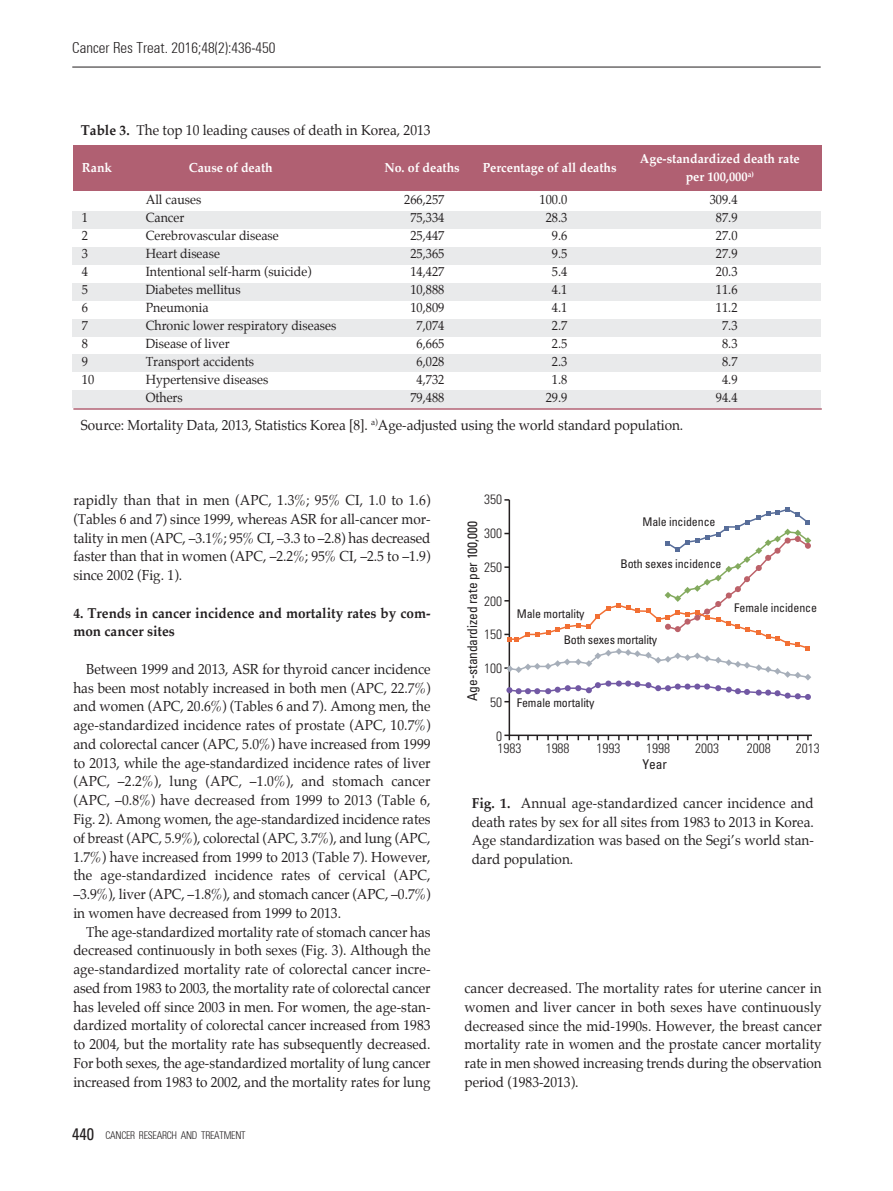
<style>
.page{position:relative;width:893px;height:1191px;background:#fff}
.page>*{position:absolute;margin:0;border:0;box-sizing:border-box;transform-origin:0 0}
.t1{font:300 condensed 15px "Univers";color:#231f20}
.t2{font:14.25px/18.8px "Palatino";color:#231f20;text-align:justify;scale:.95 1}
.t3{font:700 14.25px/18.8px "Palatino";color:#231f20;scale:.95 1}
.t4{font:300 condensed 13.5px/12.6px "Univers";color:#231f20}
.t5{font:condensed 13.5px "Univers";letter-spacing:-.01em;color:#231f20}
.t6{font:13.05px "Palatino";color:#231f20;scale:.95 1}
.t7{font:700 13.05px/18px "Palatino";color:#fff;text-align:center;scale:.95 1}
.t8{font:condensed 12px "Univers";letter-spacing:-.01em;color:#231f20}
.t9{font:300 condensed 10.5px "Univers";letter-spacing:-.025em;color:#231f20;scale:.95 1}
.s1{font-weight:700}
.s2{font-weight:400;font-size:16.5px}
</style>
<div class="page">
<hr style="left:72px;top:67px;width:749px;height:1px;background:#231f20">
<div style="left:73px;top:145px;width:749px;height:45px;background:#b06072"></div>
<div style="left:72px;top:211px;width:749px;height:17px;background:#e9eaeb"></div>
<div style="left:72px;top:247px;width:749px;height:17px;background:#e9eaeb"></div>
<div style="left:72px;top:283px;width:749px;height:17px;background:#e9eaeb"></div>
<div style="left:72px;top:319px;width:749px;height:17px;background:#e9eaeb"></div>
<div style="left:72px;top:355px;width:749px;height:17px;background:#e9eaeb"></div>
<div style="left:72px;top:391px;width:749px;height:17px;background:#e9eaeb"></div>
<hr style="left:73px;top:408px;width:749px;height:2px;background:#b06072">
<svg style="left:504px;top:734px;width:6px;height:6px"></svg>
<svg style="left:508px;top:499px;width:304px;height:238px"></svg>
<svg style="left:504px;top:507px;width:307px;height:195px"></svg>
<p class="t1" style="left:72px;top:39px;width:205px">Cancer Res Treat. 2016;48(2):436-450</p>
<p class="t2" style="left:81px;top:122px;width:370px"><span class="s1">Table 3.</span> The top 10 leading causes of death in Korea, 2013</p>
<p class="t7" style="left:82px;top:160px;width:33px">Rank</p>
<p class="t7" style="left:189px;top:160px;width:90px">Cause of death</p>
<p class="t7" style="left:384px;top:160px;width:81px">No. of deaths</p>
<p class="t7" style="left:483px;top:160px;width:142px">Percentage of all deaths</p>
<p class="t7" style="left:640px;top:151px;width:170px">Age-standardized death rate per 100,000<sup>a)</sup></p>
<p class="t6" style="left:146px;top:193px;width:60px">All causes</p>
<p class="t6" style="left:404px;top:193px;width:44px">266,257</p>
<p class="t6" style="left:540px;top:193px;width:31px">100.0</p>
<p class="t6" style="left:710px;top:193px;width:31px">309.4</p>
<p class="t6" style="left:82px;top:211px;width:8px">1</p>
<p class="t6" style="left:146px;top:211px;width:42px">Cancer</p>
<p class="t6" style="left:410px;top:211px;width:37px">75,334</p>
<p class="t6" style="left:546px;top:211px;width:24px">28.3</p>
<p class="t6" style="left:716px;top:211px;width:24px">87.9</p>
<p class="t6" style="left:82px;top:229px;width:8px">2</p>
<p class="t6" style="left:146px;top:229px;width:142px">Cerebrovascular disease</p>
<p class="t6" style="left:410px;top:229px;width:37px">25,447</p>
<p class="t6" style="left:552px;top:229px;width:18px">9.6</p>
<p class="t6" style="left:716px;top:229px;width:24px">27.0</p>
<p class="t6" style="left:82px;top:247px;width:8px">3</p>
<p class="t6" style="left:146px;top:247px;width:80px">Heart disease</p>
<p class="t6" style="left:410px;top:247px;width:37px">25,365</p>
<p class="t6" style="left:552px;top:247px;width:18px">9.5</p>
<p class="t6" style="left:716px;top:247px;width:24px">27.9</p>
<p class="t6" style="left:82px;top:265px;width:8px">4</p>
<p class="t6" style="left:146px;top:265px;width:176px">Intentional self-harm (suicide)</p>
<p class="t6" style="left:410px;top:265px;width:37px">14,427</p>
<p class="t6" style="left:552px;top:265px;width:18px">5.4</p>
<p class="t6" style="left:716px;top:265px;width:24px">20.3</p>
<p class="t6" style="left:82px;top:283px;width:8px">5</p>
<p class="t6" style="left:146px;top:283px;width:102px">Diabetes mellitus</p>
<p class="t6" style="left:410px;top:283px;width:37px">10,888</p>
<p class="t6" style="left:552px;top:283px;width:18px">4.1</p>
<p class="t6" style="left:716px;top:283px;width:24px">11.6</p>
<p class="t6" style="left:82px;top:301px;width:8px">6</p>
<p class="t6" style="left:146px;top:301px;width:68px">Pneumonia</p>
<p class="t6" style="left:410px;top:301px;width:37px">10,809</p>
<p class="t6" style="left:552px;top:301px;width:18px">4.1</p>
<p class="t6" style="left:716px;top:301px;width:24px">11.2</p>
<p class="t6" style="left:82px;top:319px;width:8px">7</p>
<p class="t6" style="left:146px;top:319px;width:202px">Chronic lower respiratory diseases</p>
<p class="t6" style="left:417px;top:319px;width:31px">7,074</p>
<p class="t6" style="left:552px;top:319px;width:18px">2.7</p>
<p class="t6" style="left:722px;top:319px;width:18px">7.3</p>
<p class="t6" style="left:82px;top:337px;width:8px">8</p>
<p class="t6" style="left:146px;top:337px;width:90px">Disease of liver</p>
<p class="t6" style="left:417px;top:337px;width:31px">6,665</p>
<p class="t6" style="left:552px;top:337px;width:18px">2.5</p>
<p class="t6" style="left:722px;top:337px;width:18px">8.3</p>
<p class="t6" style="left:82px;top:355px;width:8px">9</p>
<p class="t6" style="left:146px;top:355px;width:115px">Transport accidents</p>
<p class="t6" style="left:417px;top:355px;width:31px">6,028</p>
<p class="t6" style="left:552px;top:355px;width:18px">2.3</p>
<p class="t6" style="left:722px;top:355px;width:18px">8.7</p>
<p class="t6" style="left:82px;top:373px;width:15px">10</p>
<p class="t6" style="left:146px;top:373px;width:131px">Hypertensive diseases</p>
<p class="t6" style="left:417px;top:373px;width:31px">4,732</p>
<p class="t6" style="left:552px;top:373px;width:18px">1.8</p>
<p class="t6" style="left:722px;top:373px;width:18px">4.9</p>
<p class="t6" style="left:146px;top:391px;width:41px">Others</p>
<p class="t6" style="left:410px;top:391px;width:37px">79,488</p>
<p class="t6" style="left:546px;top:391px;width:24px">29.9</p>
<p class="t6" style="left:716px;top:391px;width:24px">94.4</p>
<p class="t2" style="left:81px;top:417px;width:635px">Source: Mortality Data, 2013, Statistics Korea [8]. <sup>a)</sup>Age-adjusted using the world standard population.</p>
<p class="t2" style="left:73px;top:492px;width:377px">rapidly than that in men (APC, 1.3%; 95% CI, 1.0 to 1.6) (Tables 6 and 7) since 1999, whereas ASR for all-cancer mor&shy;tality in men (APC, –3.1%; 95% CI, –3.3 to –2.8) has decreased faster than that in women (APC, –2.2%; 95% CI, –2.5 to –1.9) since 2002 (Fig. 1).</p>
<p class="t3" style="left:73px;top:604px;width:377px">4. Trends in cancer incidence and mortality rates by com&shy;mon cancer sites</p>
<p class="t2" style="left:73px;top:660px;width:377px;text-indent:13px">Between 1999 and 2013, ASR for thyroid cancer incidence has been most notably increased in both men (APC, 22.7%) and women (APC, 20.6%) (Tables 6 and 7). Among men, the age-standardized incidence rates of prostate (APC, 10.7%) and colorectal cancer (APC, 5.0%) have increased from 1999 to 2013, while the age-standardized incidence rates of liver (APC, –2.2%), lung (APC, –1.0%), and stomach cancer (APC, –0.8%) have decreased from 1999 to 2013 (Table 6, Fig. 2). Among women, the age-standardized incidence rates of breast (APC, 5.9%), colorectal (APC, 3.7%), and lung (APC, 1.7%) have increased from 1999 to 2013 (Table 7). However, the age-standardized incidence rates of cervical (APC, –3.9%), liver (APC, –1.8%), and stomach cancer (APC, –0.7%) in women have decreased from 1999 to 2013.</p>
<p class="t2" style="left:73px;top:923px;width:377px;text-indent:13px">The age-standardized mortality rate of stomach cancer has decreased continuously in both sexes (Fig. 3). Although the age-standardized mortality rate of colorectal cancer incre&shy;ased from 1983 to 2003, the mortality rate of colorectal cancer has leveled off since 2003 in men. For women, the age-stan&shy;dardized mortality of colorectal cancer increased from 1983 to 2004, but the mortality rate has subsequently decreased.<br>For both sexes, the age-standardized mortality of lung cancer increased from 1983 to 2002, and the mortality rates for lung</p>
<p class="t9" style="left:72px;top:1129px;width:184px"><span class="s2">440</span> CANCER RESEARCH AND TREATMENT</p>
<p class="t4" style="left:484px;top:493px;width:19px">350</p>
<p class="t4" style="left:484px;top:527px;width:19px">300</p>
<p class="t4" style="left:484px;top:560px;width:19px">250</p>
<p class="t4" style="left:484px;top:594px;width:19px">200</p>
<p class="t4" style="left:484px;top:628px;width:19px">150</p>
<p class="t4" style="left:484px;top:662px;width:19px">100</p>
<p class="t4" style="left:490px;top:695px;width:13px">50</p>
<p class="t4" style="left:496px;top:729px;width:27px">0<br>1983</p>
<p class="t8" style="left:642px;top:514px;width:75px">Male incidence</p>
<p class="t8" style="left:620px;top:556px;width:103px">Both sexes incidence</p>
<p class="t5" style="left:464px;top:700px;width:181px;rotate:-90deg">Age-standardized rate per 100,000</p>
<p class="t8" style="left:734px;top:600px;width:84px">Female incidence</p>
<p class="t8" style="left:517px;top:605px;width:69px">Male mortality</p>
<p class="t8" style="left:564px;top:632px;width:95px">Both sexes mortality</p>
<p class="t8" style="left:517px;top:694px;width:79px">Female mortality</p>
<p class="t4" style="left:546px;top:742px;width:25px">1988</p>
<p class="t4" style="left:596px;top:742px;width:25px">1993</p>
<p class="t4" style="left:646px;top:742px;width:25px">1998</p>
<p class="t4" style="left:695px;top:742px;width:25px">2003</p>
<p class="t4" style="left:747px;top:742px;width:25px">2008</p>
<p class="t4" style="left:796px;top:742px;width:25px">2013</p>
<p class="t5" style="left:642px;top:755px;width:26px">Year</p>
<p class="t2" style="left:472px;top:794px;width:362px"><span class="s1">Fig. 1.</span> Annual age-standardized cancer incidence and death rates by sex for all sites from 1983 to 2013 in Korea.<br>Age standardization was based on the Segi’s world stan&shy;dard population.</p>
<p class="t2" style="left:465px;top:979px;width:377px">cancer decreased. The mortality rates for uterine cancer in women and liver cancer in both sexes have continuously decreased since the mid-1990s. However, the breast cancer mortality rate in women and the prostate cancer mortality rate in men showed increasing trends during the observation period (1983-2013).</p>
</div>
